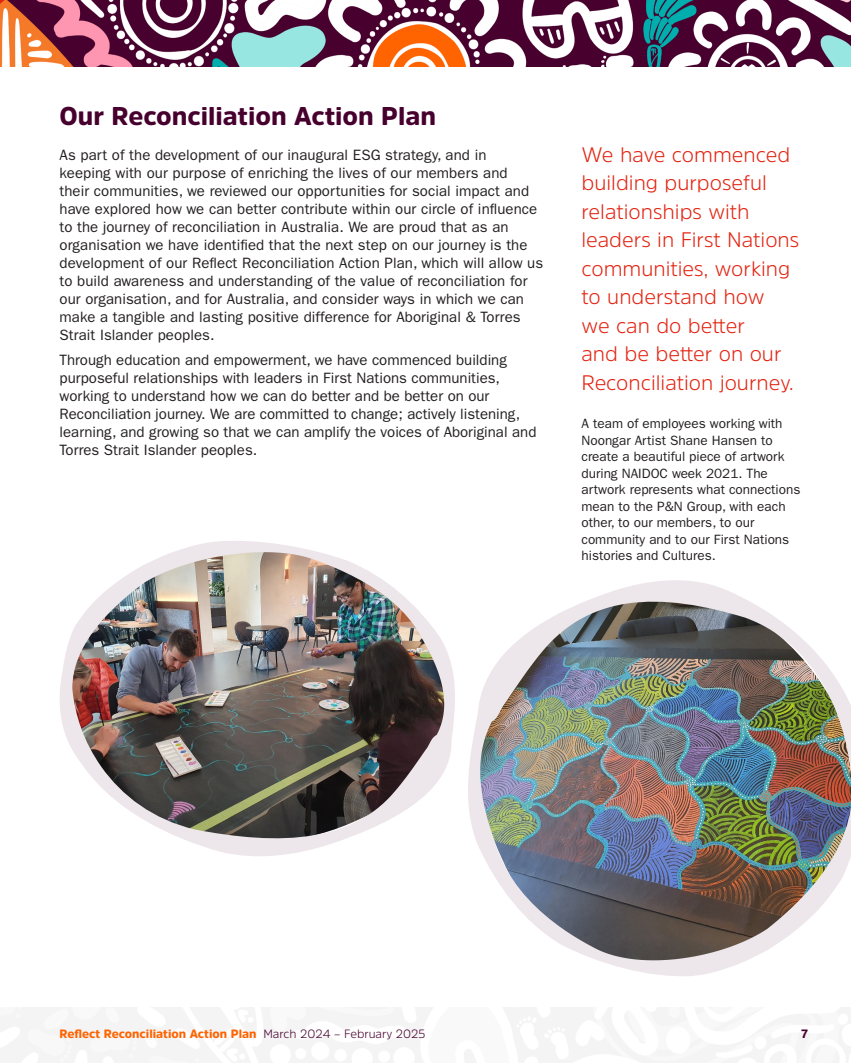
<style>
.page{position:relative;width:851px;height:1063px;background:#fff}
.page>*{position:absolute;margin:0;border:0;box-sizing:border-box;transform-origin:0 0}
.Section_Heading_1{font:900 25.5px "Amsi Pro";color:#47002e}
.Intro_Paragraph_RED{font:300 21px/28.5px "Amsi Pro";color:#e32412}
.t1{font:15px/18px "ITC Franklin Gothic Std";letter-spacing:.005em;color:#231f20}
.t2{font:13.5px/16.5px "ITC Franklin Gothic Std";color:#231f20}
.t3{font:900 12px "Amsi Pro";color:#ff6300}
.t4{font:900 12px "Amsi Pro";color:#47002e}
.s1{font-weight:300;color:#47002e}
</style>
<div class="page">
<img style="left:0;top:0;width:850px;height:67px">
<img style="left:468px;top:580px;width:382px;height:396px">
<img style="left:59px;top:541px;width:396px;height:315px">
<p class="Section_Heading_1" style="left:60px;top:99px;width:378px">Our Reconciliation Action Plan</p>
<p class="t1" style="left:60px;top:146px;width:485px">As part of the development of our inaugural ESG strategy, and in<br>keeping with our purpose of enriching the lives of our members and<br>their communities, we reviewed our opportunities for social impact and have explored how we can better contribute within our circle of influence to the journey of reconciliation in Australia. We are proud that as an organisation we have identified that the next step on our journey is the development of our Reflect Reconciliation Action Plan, which will allow us to build awareness and understanding of the value of reconciliation for our organisation, and for Australia, and consider ways in which we can make a tangible and lasting positive difference for Aboriginal &amp; Torres Strait Islander peoples.</p>
<p class="t1" style="left:60px;top:351px;width:478px">Through education and empowerment, we have commenced building purposeful relationships with leaders in First Nations communities, working to understand how we can do better and be better on our Reconciliation journey. We are committed to change; actively listening, learning, and growing so that we can amplify the voices of Aboriginal and Torres Strait Islander peoples.</p>
<p class="Intro_Paragraph_RED" style="left:581px;top:140px;width:219px">We have commenced building purposeful relationships with leaders in First Nations communities, working to understand how<br>we can do better<br>and be better on our<br>Reconciliation journey.</p>
<p class="t2" style="left:581px;top:415px;width:220px">A team of employees working with<br>Noongar Artist Shane Hansen to create a beautiful piece of artwork during NAIDOC week 2021. The artwork represents what connections mean to the P&amp;N Group, with each other, to our members, to our community and to our First Nations histories and Cultures.</p>
<p class="t3" style="left:60px;top:1025px;width:367px">Reflect Reconciliation Action Plan <span class="s1">March 2024 – February 2025</span></p>
<p class="t4" style="left:801px;top:1025px;width:9px">7</p>
</div>
